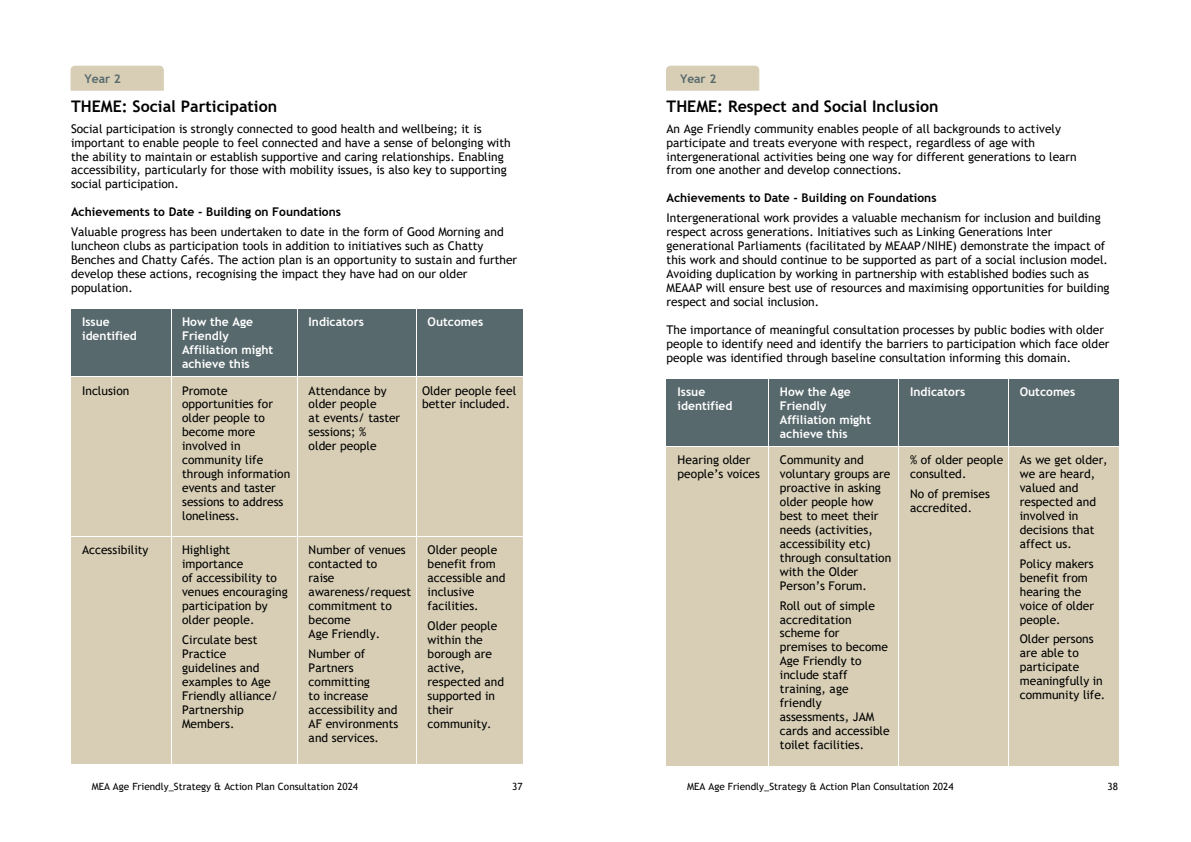
<style>
.page{position:relative;width:1191px;height:842px;background:#fff}
.page>*{position:absolute;margin:0;border:0;box-sizing:border-box;transform-origin:0 0}
.t1{font:700 16px "Trebuchet MS";color:#000}
.t2{font:12px/13.9px "Trebuchet MS";color:#000}
.t3{font:700 12px/13.9px "Trebuchet MS";color:#fff}
.t4{font:700 12px "Trebuchet MS";color:#000}
.t5{font:700 12px "Trebuchet MS";letter-spacing:-.005em;color:#58696d}
.t6{font:10px "Trebuchet MS";color:#000}
</style>
<div class="page">
<div style="left:71px;top:309px;width:100px;height:68px;background:#58696d"></div>
<div style="left:171px;top:309px;width:126px;height:68px;background:#58696d"></div>
<div style="left:298px;top:309px;width:118px;height:68px;background:#58696d"></div>
<div style="left:417px;top:309px;width:105px;height:68px;background:#58696d"></div>
<hr style="left:71px;top:309px;width:100px;height:1px;background:#fff">
<hr style="left:171px;top:309px;width:126px;height:1px;background:#fff">
<hr style="left:298px;top:309px;width:118px;height:1px;background:#fff">
<hr style="left:417px;top:309px;width:105px;height:1px;background:#fff">
<hr style="left:171px;top:309px;width:1px;height:68px;background:#fff">
<div style="left:71px;top:377px;width:100px;height:159px;background:#d7ceb5"></div>
<div style="left:171px;top:377px;width:126px;height:159px;background:#d7ceb5"></div>
<div style="left:298px;top:377px;width:118px;height:159px;background:#d7ceb5"></div>
<div style="left:417px;top:377px;width:105px;height:159px;background:#d7ceb5"></div>
<hr style="left:71px;top:377px;width:100px;height:1px;background:#fff">
<hr style="left:171px;top:377px;width:126px;height:1px;background:#fff">
<hr style="left:298px;top:377px;width:118px;height:1px;background:#fff">
<hr style="left:417px;top:377px;width:105px;height:1px;background:#fff">
<hr style="left:171px;top:377px;width:1px;height:159px;background:#fff">
<div style="left:71px;top:537px;width:100px;height:227px;background:#d7ceb5"></div>
<div style="left:171px;top:537px;width:126px;height:227px;background:#d7ceb5"></div>
<div style="left:298px;top:537px;width:118px;height:227px;background:#d7ceb5"></div>
<div style="left:417px;top:537px;width:105px;height:227px;background:#d7ceb5"></div>
<hr style="left:171px;top:537px;width:1px;height:227px;background:#fff">
<svg style="left:70px;top:65px;width:94px;height:26px"></svg>
<img style="left:77px;top:71px;width:56px;height:16px">
<div style="left:666px;top:379px;width:102px;height:67px;background:#58696d"></div>
<div style="left:769px;top:379px;width:129px;height:67px;background:#58696d"></div>
<div style="left:899px;top:379px;width:109px;height:67px;background:#58696d"></div>
<div style="left:1009px;top:379px;width:109px;height:67px;background:#58696d"></div>
<div style="left:666px;top:447px;width:102px;height:318px;background:#d7ceb5"></div>
<div style="left:769px;top:447px;width:129px;height:318px;background:#d7ceb5"></div>
<div style="left:899px;top:447px;width:109px;height:318px;background:#d7ceb5"></div>
<div style="left:1009px;top:447px;width:109px;height:318px;background:#d7ceb5"></div>
<svg style="left:666px;top:65px;width:94px;height:26px"></svg>
<img style="left:673px;top:71px;width:55px;height:16px">
<p class="t5" style="left:84px;top:71px;width:38px">Year 2</p>
<h1 class="t1" style="left:71px;top:96px;width:207px">THEME: Social Participation</h1>
<p class="t2" style="left:71px;top:121px;width:441px">Social participation is strongly connected to good health and wellbeing; it is important to enable people to feel connected and have a sense of belonging with the ability to maintain or establish supportive and caring relationships. Enabling accessibility, particularly for those with mobility issues, is also key to supporting social participation.</p>
<p class="t4" style="left:71px;top:204px;width:271px">Achievements to Date - Building on Foundations</p>
<p class="t2" style="left:71px;top:225px;width:448px">Valuable progress has been undertaken to date in the form of Good Morning and luncheon clubs as participation tools in addition to initiatives such as Chatty Benches and Chatty Cafés. The action plan is an opportunity to sustain and further develop these actions, recognising the impact they have had on our older population.</p>
<p class="t3" style="left:82px;top:315px;width:56px">Issue identified</p>
<p class="t3" style="left:182px;top:315px;width:93px">How the Age<br>Friendly<br>Affiliation might achieve this</p>
<p class="t3" style="left:309px;top:315px;width:57px">Indicators</p>
<p class="t3" style="left:427px;top:315px;width:57px">Outcomes</p>
<p class="t2" style="left:82px;top:383px;width:49px">Inclusion</p>
<p class="t2" style="left:182px;top:383px;width:110px">Promote opportunities for older people to become more involved in community life through information events and taster sessions to address loneliness.</p>
<p class="t2" style="left:309px;top:383px;width:93px">Attendance by older people<br>at events/ taster sessions; %<br>older people</p>
<p class="t2" style="left:422px;top:383px;width:96px">Older people feel better included.</p>
<p class="t2" style="left:82px;top:543px;width:68px">Accessibility</p>
<p class="t2" style="left:182px;top:543px;width:107px">Highlight importance<br>of accessibility to venues encouraging participation by older people.</p>
<p class="t2" style="left:182px;top:633px;width:97px">Circulate best<br>Practice guidelines and examples to Age<br>Friendly alliance/<br>Partnership<br>Members.</p>
<p class="t2" style="left:309px;top:543px;width:104px">Number of venues contacted to<br>raise awareness/request commitment to become<br>Age Friendly.</p>
<p class="t2" style="left:309px;top:646px;width:91px">Number of<br>Partners committing<br>to increase accessibility and<br>AF environments and services.</p>
<p class="t2" style="left:427px;top:543px;width:79px">Older people benefit from accessible and inclusive facilities.</p>
<p class="t2" style="left:427px;top:619px;width:78px">Older people within the borough are active, respected and supported in their community.</p>
<p class="t6" style="left:92px;top:780px;width:268px">MEA Age Friendly_Strategy &amp; Action Plan Consultation 2024</p>
<p class="t6" style="left:512px;top:780px;width:12px">37</p>
<p class="t5" style="left:680px;top:71px;width:38px">Year 2</p>
<h1 class="t1" style="left:666px;top:96px;width:273px">THEME: Respect and Social Inclusion</h1>
<p class="t2" style="left:666px;top:121px;width:412px">An Age Friendly community enables people of all backgrounds to actively participate and treats everyone with respect, regardless of age with intergenerational activities being one way for different generations to learn from one another and develop connections.</p>
<p class="t4" style="left:666px;top:191px;width:271px">Achievements to Date - Building on Foundations</p>
<p class="t2" style="left:666px;top:211px;width:444px">Intergenerational work provides a valuable mechanism for inclusion and building respect across generations. Initiatives such as Linking Generations Inter generational Parliaments (facilitated by MEAAP/NIHE) demonstrate the impact of this work and should continue to be supported as part of a social inclusion model.<br>Avoiding duplication by working in partnership with established bodies such as MEAAP will ensure best use of resources and maximising opportunities for building respect and social inclusion.</p>
<p class="t2" style="left:666px;top:322px;width:444px">The importance of meaningful consultation processes by public bodies with older people to identify need and identify the barriers to participation which face older people was identified through baseline consultation informing this domain.</p>
<p class="t3" style="left:677px;top:385px;width:56px">Issue identified</p>
<p class="t3" style="left:780px;top:385px;width:93px">How the Age<br>Friendly<br>Affiliation might achieve this</p>
<p class="t3" style="left:910px;top:385px;width:57px">Indicators</p>
<p class="t3" style="left:1019px;top:385px;width:57px">Outcomes</p>
<p class="t2" style="left:677px;top:453px;width:84px">Hearing older people’s voices</p>
<p class="t2" style="left:780px;top:453px;width:113px">Community and voluntary groups are proactive in asking older people how best to meet their needs (activities, accessibility etc) through consultation with the Older<br>Person’s Forum.</p>
<p class="t2" style="left:780px;top:598px;width:111px">Roll out of simple accreditation scheme for premises to become<br>Age Friendly to include staff training, age friendly assessments, JAM cards and accessible toilet facilities.</p>
<p class="t2" style="left:910px;top:453px;width:95px">% of older people consulted.</p>
<p class="t2" style="left:910px;top:487px;width:81px">No of premises accredited.</p>
<p class="t2" style="left:1019px;top:453px;width:89px">As we get older, we are heard, valued and respected and involved in decisions that affect us.</p>
<p class="t2" style="left:1019px;top:556px;width:76px">Policy makers benefit from hearing the voice of older people.</p>
<p class="t2" style="left:1019px;top:632px;width:87px">Older persons are able to participate meaningfully in community life.</p>
<p class="t6" style="left:687px;top:780px;width:268px">MEA Age Friendly_Strategy &amp; Action Plan Consultation 2024</p>
<p class="t6" style="left:1107px;top:780px;width:12px">38</p>
</div>
